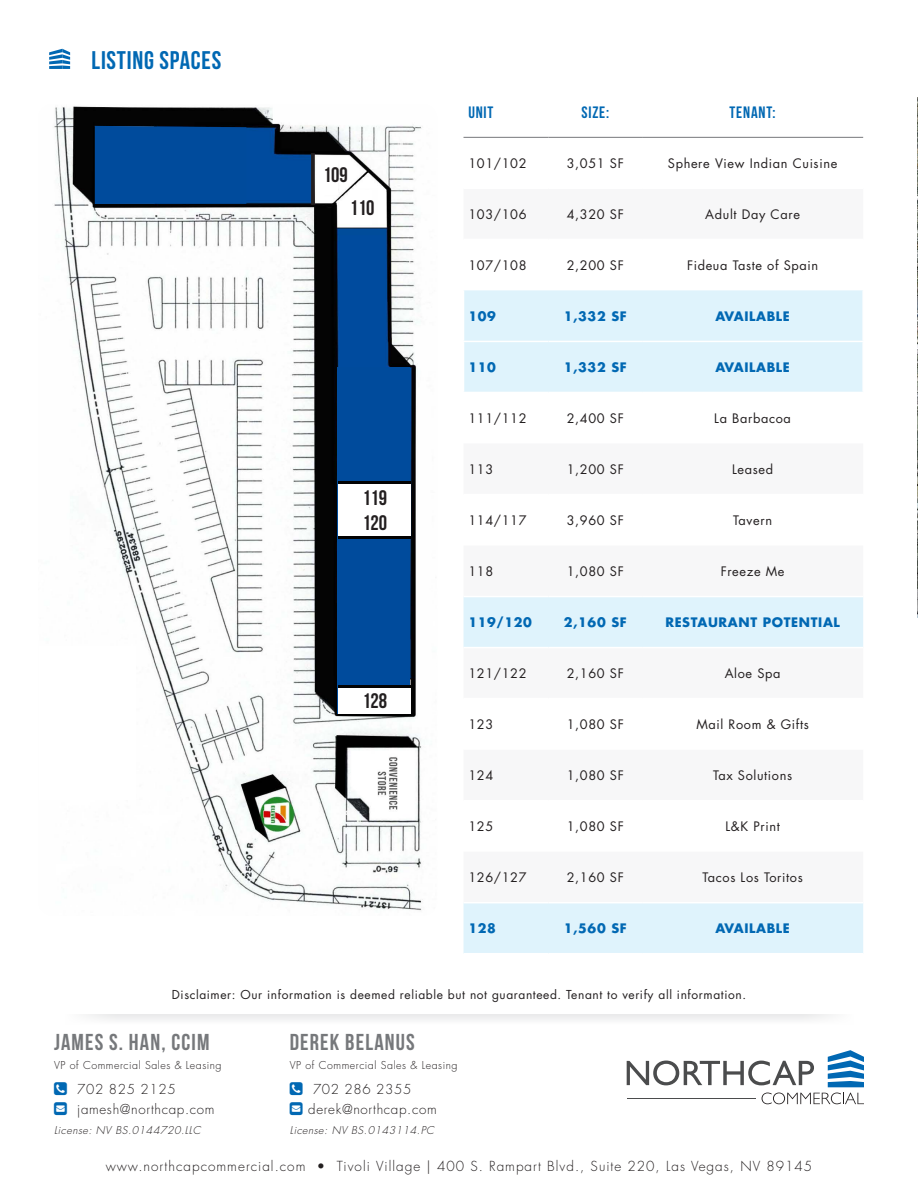
<style>
.page{position:relative;width:918px;height:1188px;background:#fff}
.page>*{position:absolute;margin:0;border:0;box-sizing:border-box;transform-origin:0 0}
.t1{font:700 25.5px "Bebas Neue";letter-spacing:.03em;color:#0168b3}
.t2{font:700 22.95px "Bebas Neue";letter-spacing:.05em;color:#76787b}
.t3{font:700 21px "Bebas Neue";letter-spacing:-.01em;color:#231f20}
.t4{font:700 16.5px "Bebas Neue";letter-spacing:.05em;color:#0168b3}
.t5{font:300 13.5px "Futura Std";letter-spacing:.075em;color:#231f20}
.t6{font:300 13.35px/20.1px "Futura Std";letter-spacing:.05em;color:#231f20}
.t7{font:12.75px "Futura Std";letter-spacing:.05em;color:#231f20}
.t8{font:700 12.75px "Futura Std";letter-spacing:.05em;color:#0168b3}
.t9{font:12px "Futura Std";letter-spacing:.05em;color:#231f20}
.t10{font:300 10.65px "Futura Std";letter-spacing:.05em;color:#231f20}
.t11{font:italic 300 10.5px "Futura Std";color:#231f20}
</style>
<div class="page">
<svg style="left:828px;top:1050px;width:36px;height:37px"></svg>
<svg style="left:627px;top:1061px;width:187px;height:24px"></svg>
<hr style="left:627px;top:1099px;width:128px;height:1px;background:#4b4c4d">
<svg style="left:762px;top:1093px;width:102px;height:11px"></svg>
<svg style="left:49px;top:49px;width:21px;height:20px"></svg>
<div style="left:464px;top:290px;width:398px;height:102px;background:#dff3fc"></div>
<svg style="left:464px;top:597px;width:399px;height:356px"></svg>
<svg style="left:464px;top:699px;width:399px;height:51px"></svg>
<hr style="left:463px;top:341px;width:86px;height:1px;background:#fff">
<hr style="left:549px;top:341px;width:93px;height:1px;background:#fff">
<hr style="left:642px;top:341px;width:222px;height:1px;background:#fff">
<hr style="left:464px;top:137px;width:85px;height:1px;background:#76787b">
<hr style="left:549px;top:137px;width:93px;height:1px;background:#76787b">
<hr style="left:642px;top:137px;width:221px;height:1px;background:#76787b">
<hr style="left:464px;top:647px;width:85px;height:1px;background:#fff">
<hr style="left:549px;top:647px;width:93px;height:1px;background:#fff">
<hr style="left:642px;top:647px;width:221px;height:1px;background:#fff">
<hr style="left:464px;top:698px;width:85px;height:1px;background:#fff">
<hr style="left:549px;top:698px;width:93px;height:1px;background:#fff">
<hr style="left:642px;top:698px;width:221px;height:1px;background:#fff">
<hr style="left:464px;top:800px;width:85px;height:1px;background:#fff">
<hr style="left:549px;top:800px;width:93px;height:1px;background:#fff">
<hr style="left:642px;top:800px;width:221px;height:1px;background:#fff">
<hr style="left:464px;top:902px;width:85px;height:1px;background:#fff">
<hr style="left:549px;top:902px;width:93px;height:1px;background:#fff">
<hr style="left:642px;top:902px;width:221px;height:1px;background:#fff">
<img style="left:54px;top:106px;width:369px;height:805px">
<img style="left:917px;top:98px;width:1px;height:519px">
<svg style="left:311px;top:153px;width:4px;height:52px"></svg>
<div style="left:59px;top:1015px;width:795px;height:11px;background:#f5f6f6"></div>
<div style="left:56px;top:1015px;width:64px;height:14px;background:#fff"></div>
<div style="left:798px;top:1015px;width:64px;height:14px;background:#fff"></div>
<div style="left:95px;top:126px;width:151px;height:78px;background:#004b9c"></div>
<div style="left:338px;top:367px;width:72px;height:347px;background:#004b9c"></div>
<div style="left:320px;top:161px;width:18px;height:34px;background:#fff"></div>
<div style="left:351px;top:191px;width:21px;height:34px;background:#fff"></div>
<div style="left:338px;top:687px;width:72px;height:27px;background:#fff"></div>
<div style="left:338px;top:483px;width:72px;height:53px;background:#fff"></div>
<hr style="left:338px;top:685px;width:72px;height:3px;background:#030303">
<hr style="left:338px;top:481px;width:72px;height:3px;background:#030303">
<hr style="left:338px;top:536px;width:72px;height:2px;background:#030303">
<div style="left:39px;top:647px;width:97px;height:153px;background:#fff"></div>
<p class="t1" style="left:92px;top:46px;width:131px">LISTING SPACES</p>
<p class="t3" style="left:323px;top:163px;width:26px">109</p>
<p class="t3" style="left:350px;top:196px;width:26px">110</p>
<p class="t3" style="left:363px;top:487px;width:26px">119</p>
<p class="t3" style="left:363px;top:511px;width:26px">120</p>
<p class="t3" style="left:363px;top:690px;width:26px">128</p>
<p class="t4" style="left:468px;top:103px;width:27px">UNIT</p>
<p class="t4" style="left:581px;top:103px;width:29px">SIZE:</p>
<p class="t4" style="left:730px;top:103px;width:48px">TENANT:</p>
<p class="t7" style="left:468px;top:155px;width:60px">101/102</p>
<p class="t7" style="left:567px;top:155px;width:58px">3,051 SF</p>
<p class="t7" style="left:668px;top:155px;width:171px">Sphere View Indian Cuisine</p>
<p class="t7" style="left:468px;top:206px;width:60px">103/106</p>
<p class="t7" style="left:567px;top:206px;width:58px">4,320 SF</p>
<p class="t7" style="left:705px;top:206px;width:96px">Adult Day Care</p>
<p class="t7" style="left:468px;top:257px;width:60px">107/108</p>
<p class="t7" style="left:567px;top:257px;width:58px">2,200 SF</p>
<p class="t7" style="left:687px;top:257px;width:133px">Fideua Taste of Spain</p>
<p class="t8" style="left:468px;top:308px;width:29px">109</p>
<p class="t8" style="left:564px;top:308px;width:64px">1,332 SF</p>
<p class="t8" style="left:715px;top:308px;width:76px">AVAILABLE</p>
<p class="t8" style="left:468px;top:359px;width:29px">110</p>
<p class="t8" style="left:564px;top:359px;width:64px">1,332 SF</p>
<p class="t8" style="left:715px;top:359px;width:76px">AVAILABLE</p>
<p class="t7" style="left:468px;top:410px;width:60px">111/112</p>
<p class="t7" style="left:567px;top:410px;width:58px">2,400 SF</p>
<p class="t7" style="left:714px;top:410px;width:78px">La Barbacoa</p>
<p class="t7" style="left:468px;top:461px;width:26px">113</p>
<p class="t7" style="left:567px;top:461px;width:58px">1,200 SF</p>
<p class="t7" style="left:732px;top:461px;width:43px">Leased</p>
<p class="t7" style="left:468px;top:512px;width:60px">114/117</p>
<p class="t7" style="left:567px;top:512px;width:58px">3,960 SF</p>
<p class="t7" style="left:733px;top:512px;width:40px">Tavern</p>
<p class="t7" style="left:468px;top:563px;width:26px">118</p>
<p class="t7" style="left:567px;top:563px;width:58px">1,080 SF</p>
<p class="t7" style="left:721px;top:563px;width:65px">Freeze Me</p>
<p class="t8" style="left:468px;top:614px;width:65px">119/120</p>
<p class="t8" style="left:564px;top:614px;width:64px">2,160 SF</p>
<p class="t8" style="left:665px;top:614px;width:176px">RESTAURANT POTENTIAL</p>
<p class="t7" style="left:468px;top:666px;width:60px">121/122</p>
<p class="t7" style="left:567px;top:666px;width:58px">2,160 SF</p>
<p class="t7" style="left:725px;top:666px;width:57px">Aloe Spa</p>
<p class="t7" style="left:468px;top:717px;width:26px">123</p>
<p class="t7" style="left:567px;top:717px;width:58px">1,080 SF</p>
<p class="t7" style="left:696px;top:717px;width:114px">Mail Room &amp; Gifts</p>
<p class="t7" style="left:468px;top:768px;width:26px">124</p>
<p class="t7" style="left:567px;top:768px;width:58px">1,080 SF</p>
<p class="t7" style="left:713px;top:768px;width:81px">Tax Solutions</p>
<p class="t7" style="left:468px;top:819px;width:26px">125</p>
<p class="t7" style="left:567px;top:819px;width:58px">1,080 SF</p>
<p class="t7" style="left:726px;top:819px;width:56px">L&amp;K Print</p>
<p class="t7" style="left:468px;top:870px;width:60px">126/127</p>
<p class="t7" style="left:567px;top:870px;width:58px">2,160 SF</p>
<p class="t7" style="left:702px;top:870px;width:102px">Tacos Los Toritos</p>
<p class="t8" style="left:468px;top:920px;width:29px">128</p>
<p class="t8" style="left:564px;top:920px;width:64px">1,560 SF</p>
<p class="t8" style="left:715px;top:920px;width:76px">AVAILABLE</p>
<p class="t9" style="left:172px;top:987px;width:576px">Disclaimer: Our information is deemed reliable but not guaranteed. Tenant to verify all information.</p>
<h2 class="t2" style="left:54px;top:1030px;width:157px">JAMES S. HAN, CCIM</h2>
<p class="t10" style="left:54px;top:1058px;width:169px">VP of Commercial Sales &amp; Leasing</p>
<p class="t6" style="left:77px;top:1079px;width:139px">702 825 2125 jamesh@northcap.com</p>
<p class="t11" style="left:54px;top:1123px;width:151px">License: NV BS.0144720.LLC</p>
<h2 class="t2" style="left:290px;top:1030px;width:126px">DEREK BELANUS</h2>
<p class="t10" style="left:290px;top:1058px;width:169px">VP of Commercial Sales &amp; Leasing</p>
<p class="t6" style="left:308px;top:1079px;width:130px;text-indent:5px">702 286 2355 derek@northcap.com</p>
<p class="t11" style="left:290px;top:1123px;width:148px">License: NV BS.0143114.PC</p>
<p class="t5" style="left:106px;top:1157px;width:708px">www.northcapcommercial.com • Tivoli Village | 400 S. Rampart Blvd., Suite 220, Las Vegas, NV 89145</p>
</div>
